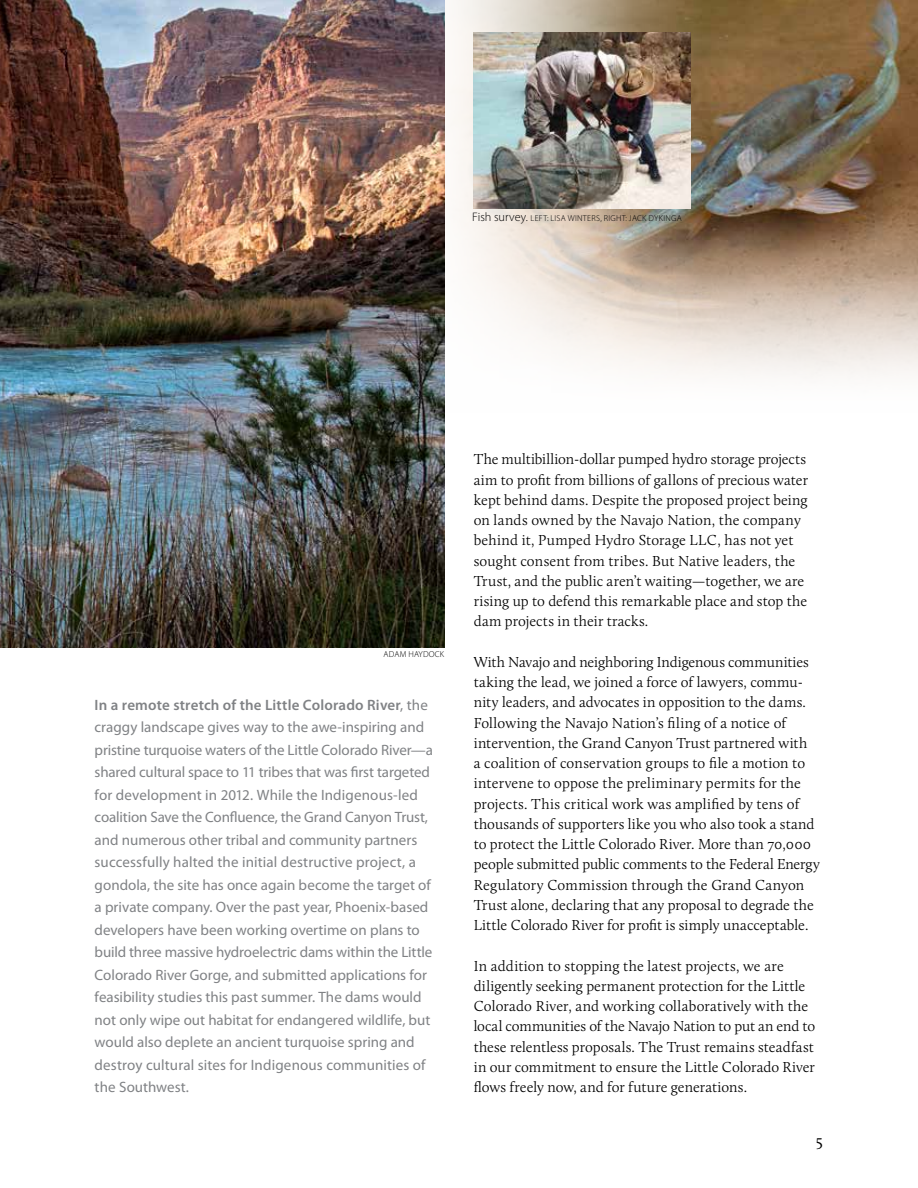
<style>
.page{position:relative;width:918px;height:1188px;background:#fff}
.page>*{position:absolute;margin:0;border:0;box-sizing:border-box;transform-origin:0 0}
.t1{font:16.5px "Calluna";color:#000}
.t2{font:300 15px/20.2px "Calluna";letter-spacing:.005em;color:#000}
.t3{font:15px/22.5px "Myriad Pro";color:#808285}
.t4{font:300 8.7px "Myriad Pro";letter-spacing:.03em;color:#000}
.s1{font-size:12.3px}
.s2{font-weight:600}
</style>
<div class="page">
<img style="left:703px;top:0;width:215px;height:208px">
<svg style="left:703px;top:208px;width:215px;height:63px;background:#8a6c52"></svg>
<svg style="left:703px;top:271px;width:215px;height:106px;background:#ded1c6"></svg>
<svg style="left:444px;top:0;width:259px;height:422px"></svg>
<img style="left:474px;top:32px;width:217px;height:177px">
<img style="left:0;top:0;width:444px;height:648px">
<p class="t4" style="left:472px;top:214px;width:211px"><span class="s1">Fish survey.</span> LEFT: LISA WINTERS, RIGHT: JACK DYKINGA</p>
<p class="t4" style="left:384px;top:650px;width:62px">ADAM HAYDOCK</p>
<p class="t3" style="left:95px;top:693px;width:340px"><span class="s2">In a remote stretch of the Little Colorado River</span>, the craggy landscape gives way to the awe-inspiring and pristine turquoise waters of the Little Colorado River—a shared cultural space to 11 tribes that was first targeted for development in 2012. While the Indigenous-led coalition Save the Confluence, the Grand Canyon Trust, and numerous other tribal and community partners successfully halted the initial destructive project, a gondola, the site has once again become the target of a private company. Over the past year, Phoenix-based developers have been working overtime on plans to build three massive hydroelectric dams within the Little Colorado River Gorge, and submitted applications for feasibility studies this past summer. The dams would not only wipe out habitat for endangered wildlife, but would also deplete an ancient turquoise spring and destroy cultural sites for Indigenous communities of the Southwest.</p>
<p class="t2" style="left:474px;top:449px;width:336px">The multibillion-dollar pumped hydro storage projects aim to profit from billions of gallons of precious water kept behind dams. Despite the proposed project being on lands owned by the Navajo Nation, the company behind it, Pumped Hydro Storage LLC, has not yet sought consent from tribes. But Native leaders, the Trust, and the public aren’t waiting—together, we are rising up to defend this remarkable place and stop the dam projects in their tracks.</p>
<p class="t2" style="left:474px;top:651px;width:348px">With Navajo and neighboring Indigenous communities taking the lead, we joined a force of lawyers, commu&shy;nity leaders, and advocates in opposition to the dams.<br>Following the Navajo Nation’s filing of a notice of intervention, the Grand Canyon Trust partnered with<br>a coalition of conservation groups to file a motion to intervene to oppose the preliminary permits for the projects. This critical work was amplified by tens of thousands of supporters like you who also took a stand to protect the Little Colorado River. More than 70,000 people submitted public comments to the Federal Energy Regulatory Commission through the Grand Canyon Trust alone, declaring that any proposal to degrade the Little Colorado River for profit is simply unacceptable.</p>
<p class="t2" style="left:474px;top:955px;width:343px">In addition to stopping the latest projects, we are diligently seeking permanent protection for the Little Colorado River, and working collaboratively with the local communities of the Navajo Nation to put an end to these relentless proposals. The Trust remains steadfast in our commitment to ensure the Little Colorado River flows freely now, and for future generations.</p>
<p class="t1" style="left:816px;top:1131px;width:8px">5</p>
</div>
